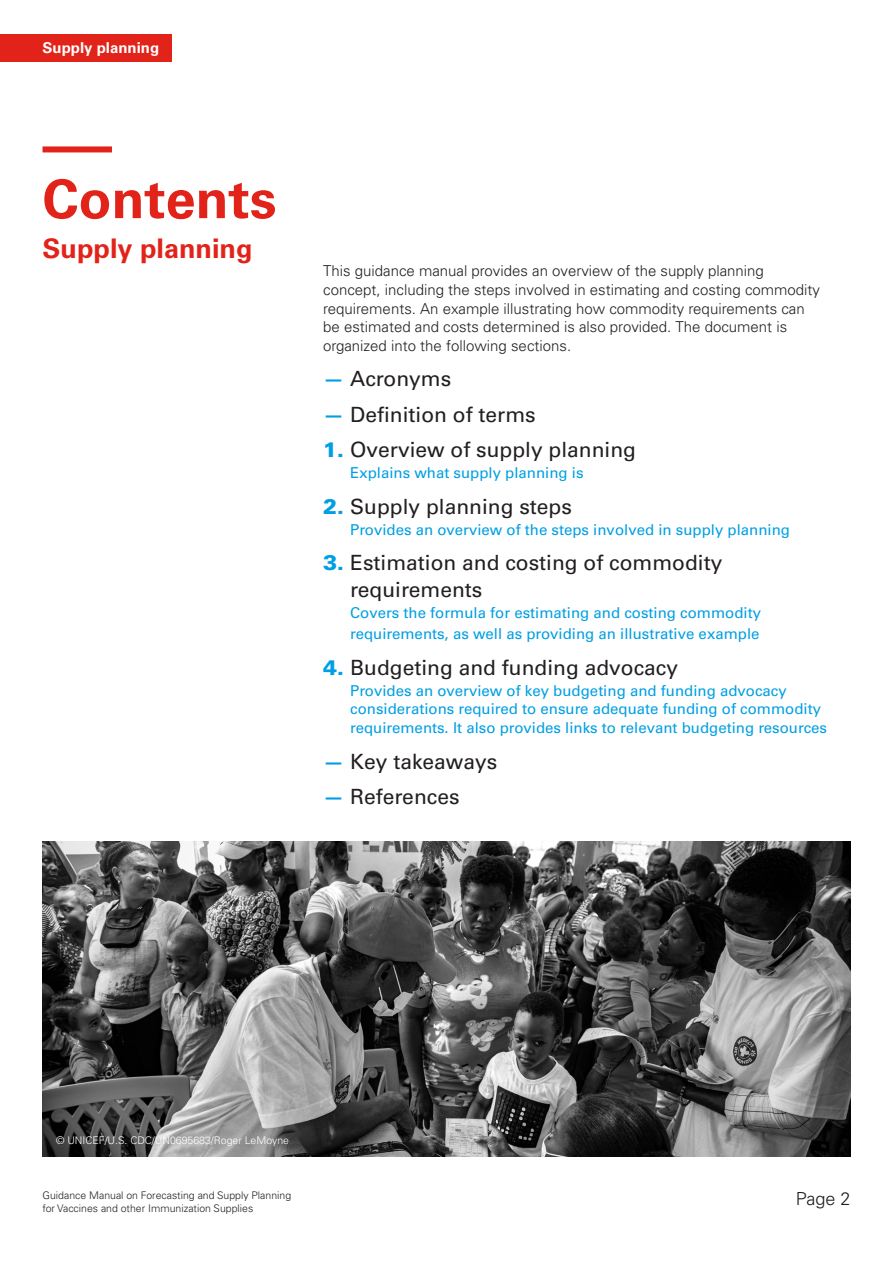
<style>
.page{position:relative;width:893px;height:1263px;background:#fff}
.page>*{position:absolute;margin:0;border:0;box-sizing:border-box;transform-origin:0 0}
.Section_Title{font:54px "Univers LT 65 Bd";color:#e2231a}
.Subtitle{font:27px "Univers LT 65 Bd";color:#e2231a}
.t1{font:21px/27px "Univers LT 55 Rm";color:#231f20}
.t2{font:300 18px "Univers LT Pro 45";color:#231f20}
.t3{font:15px/18.6px "Univers LT 55 Rm";color:#009fe3}
.Body{font:15px/18.6px "Univers LT 45 Lt";color:#231f20}
.Running_header{font:700 15px "Univers LT Pro 65";color:#fff}
.t4{font:300 10.5px/12.6px "Univers LT Pro 45";color:#231f20}
.Img_Credits{font:10.5px "Univers LT 45 Lt";color:#fff}
.s1{font-family:"Univers LT 65 Bd";color:#009fe3}
.s2{font-family:"Univers LT 75 Blk";color:#009fe3}
</style>
<div class="page">
<div style="left:43px;top:146px;width:69px;height:6px;background:#e2231a"></div>
<img style="left:43px;top:842px;width:807px;height:315px">
<div style="left:0;top:34px;width:172px;height:28px;background:#e2231a"></div>
<p class="Running_header" style="left:43px;top:39px;width:118px">Supply planning</p>
<p class="Section_Title" style="left:43px;top:167px;width:236px">Contents</p>
<p class="Subtitle" style="left:43px;top:232px;width:212px">Supply planning</p>
<p class="Body" style="left:323px;top:262px;width:498px">This guidance manual provides an overview of the supply planning concept, including the steps involved in estimating and costing commodity requirements. An example illustrating how commodity requirements can be estimated and costs determined is also provided. The document is organized into the following sections.</p>
<p class="t1" style="left:323px;top:365px;width:130px"><span class="s1">—</span> Acronyms</p>
<p class="t1" style="left:323px;top:401px;width:214px"><span class="s1">—</span> Definition of terms</p>
<p class="t1" style="left:323px;top:436px;width:314px"><span class="s2">1.</span> Overview of supply planning</p>
<p class="t3" style="left:350px;top:464px;width:235px">Explains what supply planning is</p>
<p class="t1" style="left:323px;top:493px;width:250px"><span class="s2">2.</span> Supply planning steps</p>
<p class="t3" style="left:350px;top:520px;width:441px">Provides an overview of the steps involved in supply planning</p>
<p class="t1" style="left:350px;top:549px;width:374px;text-indent:-27px"><span class="s2">3.</span> Estimation and costing of commodity requirements</p>
<p class="t3" style="left:350px;top:603px;width:412px;line-height:21px">Covers the formula for estimating and costing commodity requirements, as well as providing an illustrative example</p>
<p class="t1" style="left:323px;top:654px;width:356px"><span class="s2">4.</span> Budgeting and funding advocacy</p>
<p class="t3" style="left:350px;top:681px;width:478px">Provides an overview of key budgeting and funding advocacy considerations required to ensure adequate funding of commodity requirements. It also provides links to relevant budgeting resources</p>
<p class="t1" style="left:323px;top:748px;width:176px"><span class="s1">—</span> Key takeaways</p>
<p class="t1" style="left:323px;top:783px;width:138px"><span class="s1">—</span> References</p>
<p class="Img_Credits" style="left:56px;top:1134px;width:235px">© UNICEF/U.S. CDC/UN0695683/Roger LeMoyne</p>
<p class="t4" style="left:43px;top:1189px;width:250px">Guidance Manual on Forecasting and Supply Planning for Vaccines and other Immunization Supplies</p>
<p class="t2" style="left:796px;top:1187px;width:56px">Page 2</p>
</div>
